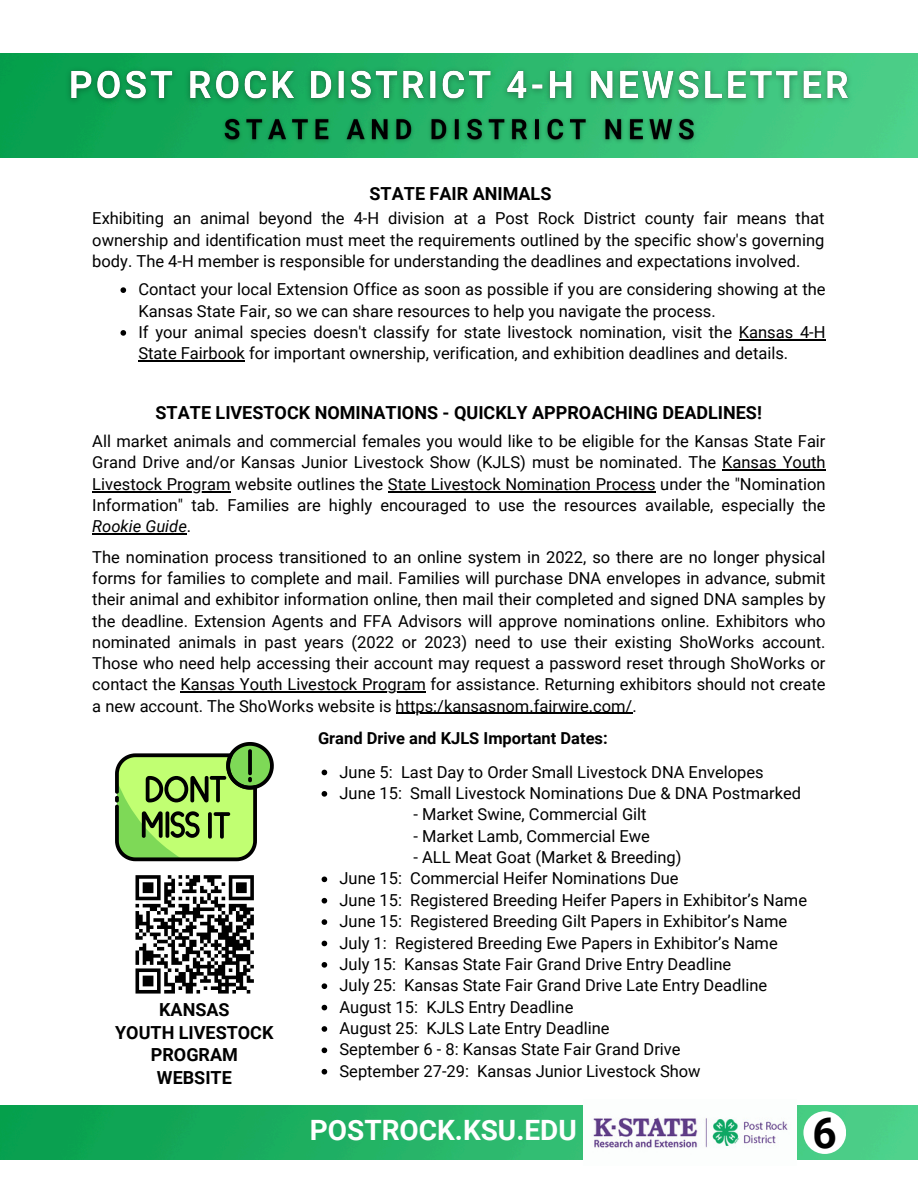
<style>
.page{position:relative;width:918px;height:1188px;background:#fff}
.page>*{position:absolute;margin:0;border:0;box-sizing:border-box;transform-origin:0 0}
.t1{font:700 42.45px "Roboto";color:#000}
.t2{font:700 28.05px "Roboto";color:#fff}
.t3{font:700 18px/22.5px "Roboto";color:#000;text-align:center}
.t4{font:16.5px/21.3px "Roboto";color:#000}
.t5{font:700 16.5px "Roboto";color:#000}
.s1{font-style:italic}
</style>
<div class="page">
<img style="left:0;top:54px;width:918px;height:103px">
<img style="left:0;top:1106px;width:918px;height:54px">
<img style="left:584px;top:1106px;width:212px;height:54px">
<div style="left:803px;top:1111px;width:43px;height:43px;background:#fff;border-radius:50%"></div>
<hr style="left:722px;top:470px;width:104px;height:1px;background:#000">
<hr style="left:92px;top:491px;width:139px;height:1px;background:#000">
<hr style="left:388px;top:491px;width:268px;height:1px;background:#000">
<hr style="left:92px;top:533px;width:95px;height:2px;background:#000">
<hr style="left:181px;top:692px;width:245px;height:1px;background:#000">
<hr style="left:396px;top:713px;width:236px;height:1px;background:#000">
<svg style="left:135px;top:875px;width:119px;height:119px"></svg>
<svg style="left:115px;top:742px;width:159px;height:119px"></svg>
<img style="left:62px;top:62px;width:796px;height:49px">
<img style="left:216px;top:112px;width:484px;height:36px">
<svg style="left:322px;top:770px;width:5px;height:5px"></svg>
<svg style="left:322px;top:791px;width:5px;height:6px"></svg>
<svg style="left:322px;top:877px;width:5px;height:5px"></svg>
<svg style="left:322px;top:898px;width:5px;height:6px"></svg>
<svg style="left:322px;top:919px;width:5px;height:6px"></svg>
<svg style="left:322px;top:941px;width:5px;height:5px"></svg>
<svg style="left:322px;top:962px;width:5px;height:6px"></svg>
<svg style="left:322px;top:983px;width:5px;height:6px"></svg>
<svg style="left:322px;top:1005px;width:5px;height:5px"></svg>
<svg style="left:322px;top:1026px;width:5px;height:6px"></svg>
<svg style="left:322px;top:1048px;width:5px;height:5px"></svg>
<svg style="left:322px;top:1069px;width:5px;height:6px"></svg>
<svg style="left:120px;top:287px;width:6px;height:6px"></svg>
<svg style="left:120px;top:330px;width:6px;height:6px"></svg>
<hr style="left:739px;top:339px;width:87px;height:1px;background:#000">
<hr style="left:138px;top:360px;width:107px;height:2px;background:#000">
<p class="t3" style="left:370px;top:182px;width:183px">STATE FAIR ANIMALS</p>
<h2 class="t4" style="left:92px;top:208px;width:734px;text-align:justify">Exhibiting an animal beyond the 4-H division at a Post Rock District county fair means that ownership and identification must meet the requirements outlined by the specific show's governing body. The 4-H member is responsible for understanding the deadlines and expectations involved.</h2>
<p class="t4" style="left:138px;top:279px;width:689px">Contact your local Extension Office as soon as possible if you are considering showing at the Kansas State Fair, so we can share resources to help you navigate the process.<br>If your animal species doesn't classify for state livestock nomination, visit the Kansas 4-H State Fairbook for important ownership, verification, and exhibition deadlines and details.</p>
<p class="t3" style="left:156px;top:402px;width:608px">STATE LIVESTOCK NOMINATIONS - QUICKLY APPROACHING DEADLINES!</p>
<p class="t4" style="left:92px;top:431px;width:735px">All market animals and commercial females you would like to be eligible for the Kansas State Fair<br>Grand Drive and/or Kansas Junior Livestock Show (KJLS) must be nominated. The Kansas Youth</p>
<p class="t4" style="left:92px;top:473px;width:735px;text-align:justify">Livestock Program website outlines the State Livestock Nomination Process under the "Nomination Information" tab. Families are highly encouraged to use the resources available, especially the <span class="s1">Rookie Guide</span>.</p>
<p class="t4" style="left:92px;top:547px;width:735px;text-align:justify">The nomination process transitioned to an online system in 2022, so there are no longer physical forms for families to complete and mail. Families will purchase DNA envelopes in advance, submit their animal and exhibitor information online, then mail their completed and signed DNA samples by</p>
<p class="t4" style="left:92px;top:610px;width:735px;text-align:justify">the deadline. Extension Agents and FFA Advisors will approve nominations online. Exhibitors who nominated animals in past years (2022 or 2023) need to use their existing ShoWorks account.<br>Those who need help accessing their account may request a password reset through ShoWorks or contact the Kansas Youth Livestock Program for assistance. Returning exhibitors should not create</p>
<h3 class="t4" style="left:92px;top:695px;width:546px">a new account. The ShoWorks website is https:/kansasnom.fairwire.com/.</h3>
<p class="t5" style="left:318px;top:729px;width:291px">Grand Drive and KJLS Important Dates:</p>
<p class="t3" style="left:115px;top:999px;width:160px">KANSAS<br>YOUTH LIVESTOCK<br>PROGRAM<br>WEBSITE</p>
<h3 class="t4" style="left:339px;top:761px;width:426px">June 5: Last Day to Order Small Livestock DNA Envelopes</h3>
<h4 class="t4" style="left:339px;top:783px;width:463px">June 15: Small Livestock Nominations Due &amp; DNA Postmarked</h4>
<p class="t4" style="left:414px;top:804px;width:235px">- Market Swine, Commercial Gilt</p>
<p class="t4" style="left:414px;top:825px;width:238px">- Market Lamb, Commercial Ewe</p>
<p class="t4" style="left:414px;top:847px;width:270px">- ALL Meat Goat (Market &amp; Breeding)</p>
<p class="t4" style="left:339px;top:868px;width:64px">June 15:</p>
<p class="t4" style="left:410px;top:868px;width:270px">Commercial Heifer Nominations Due</p>
<p class="t4" style="left:339px;top:889px;width:64px">June 15:</p>
<p class="t4" style="left:410px;top:889px;width:398px">Registered Breeding Heifer Papers in Exhibitor’s Name</p>
<p class="t4" style="left:339px;top:911px;width:64px">June 15:</p>
<p class="t4" style="left:410px;top:911px;width:378px">Registered Breeding Gilt Papers in Exhibitor’s Name</p>
<p class="t4" style="left:339px;top:932px;width:49px">July 1:</p>
<p class="t4" style="left:339px;top:932px;width:440px;text-indent:56px">Registered Breeding Ewe Papers in Exhibitor’s Name<br>July 15:</p>
<p class="t4" style="left:404px;top:954px;width:328px">Kansas State Fair Grand Drive Entry Deadline</p>
<p class="t4" style="left:339px;top:975px;width:429px;text-indent:65px">Kansas State Fair Grand Drive Late Entry Deadline<br>August 15:</p>
<p class="t4" style="left:339px;top:975px;width:58px">July 25:</p>
<p class="t4" style="left:426px;top:996px;width:149px">KJLS Entry Deadline</p>
<p class="t4" style="left:339px;top:1018px;width:343px;text-indent:87px">KJLS Late Entry Deadline<br>September 6 - 8: Kansas State Fair Grand Drive</p>
<p class="t4" style="left:339px;top:1060px;width:363px">September 27-29: Kansas Junior Livestock Show</p>
<p class="t4" style="left:339px;top:1018px;width:80px">August 25:</p>
<p class="t2" style="left:310px;top:1114px;width:268px">POSTROCK.KSU.EDU</p>
<p class="t1" style="left:813px;top:1109px;width:26px">6</p>
</div>
